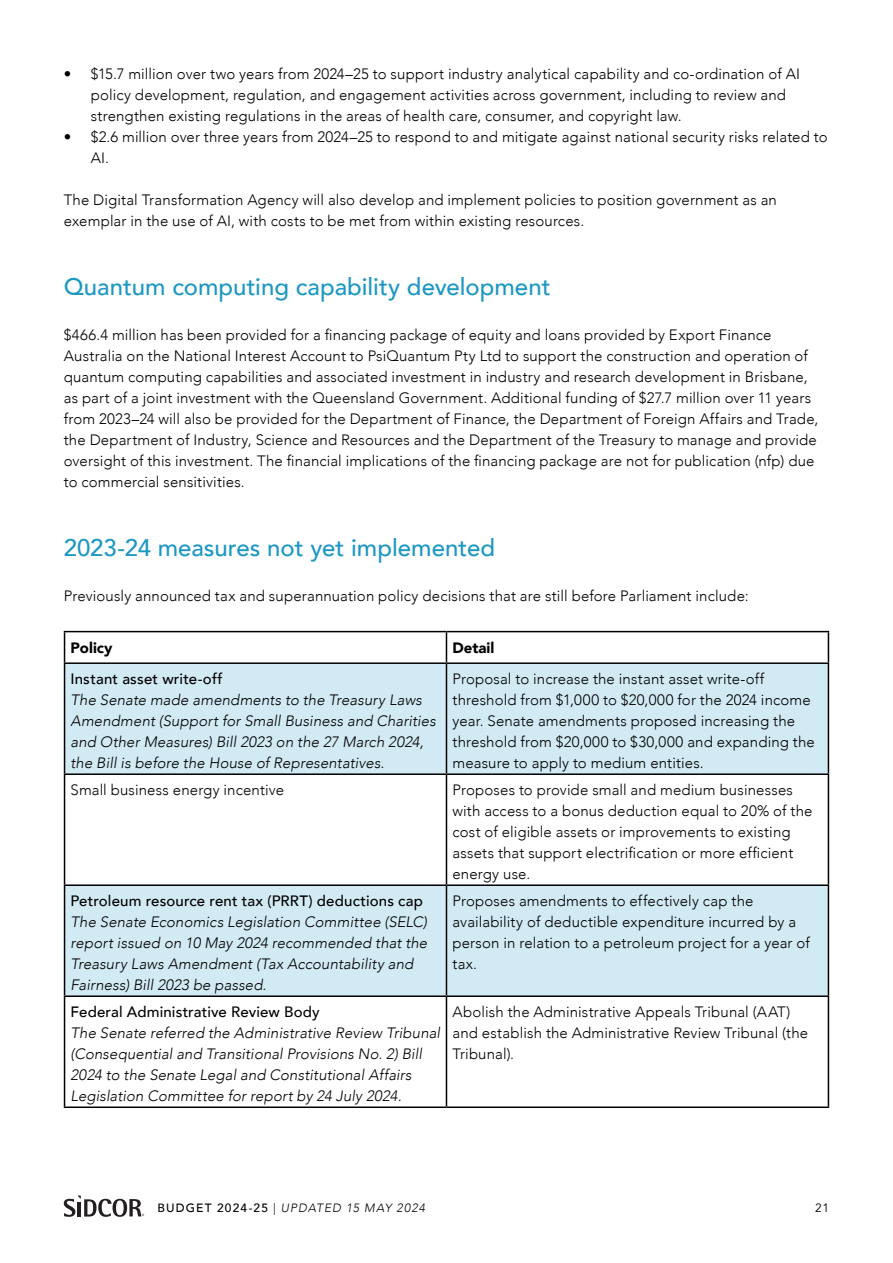
<style>
.page{position:relative;width:893px;height:1263px;background:#fff}
.page>*{position:absolute;margin:0;border:0;box-sizing:border-box;transform-origin:0 0}
.t1{font:500 24px "Avenir";color:#1d98c2}
.t2{font:300 15px/21px "Avenir";letter-spacing:.01em;color:#000}
.t3{font:italic 300 15px/21px "Avenir";letter-spacing:.005em;color:#000}
.t4{font:500 15px "Avenir";letter-spacing:.01em;color:#000}
.t5{font:900 15px "Avenir";color:#000}
.t6{font:italic 300 12px "Avenir";letter-spacing:.08em;color:#000}
.t7{font:12px "Avenir";color:#000}
.s1{font-weight:500;font-style:normal}
.s2{font-style:normal}
</style>
<div class="page">
<svg style="left:64px;top:1195px;width:80px;height:22px"></svg>
<svg style="left:65px;top:664px;width:763px;height:331px;fill:#d2eaf3"></svg>
<hr style="left:64px;top:631px;width:382px;height:1px;background:#000">
<hr style="left:64px;top:632px;width:1px;height:30px;background:#000">
<hr style="left:446px;top:631px;width:383px;height:1px;background:#000">
<hr style="left:446px;top:632px;width:1px;height:30px;background:#000">
<hr style="left:828px;top:632px;width:1px;height:30px;background:#000">
<hr style="left:64px;top:662px;width:382px;height:2px;background:#000">
<hr style="left:64px;top:664px;width:1px;height:109px;background:#000">
<hr style="left:446px;top:662px;width:383px;height:2px;background:#000">
<hr style="left:446px;top:664px;width:1px;height:109px;background:#000">
<hr style="left:828px;top:664px;width:1px;height:109px;background:#000">
<hr style="left:64px;top:773px;width:382px;height:2px;background:#000">
<hr style="left:64px;top:775px;width:1px;height:109px;background:#000">
<hr style="left:446px;top:773px;width:383px;height:2px;background:#000">
<hr style="left:446px;top:775px;width:1px;height:109px;background:#000">
<hr style="left:828px;top:775px;width:1px;height:109px;background:#000">
<hr style="left:64px;top:884px;width:382px;height:2px;background:#000">
<hr style="left:64px;top:886px;width:1px;height:109px;background:#000">
<hr style="left:446px;top:884px;width:383px;height:2px;background:#000">
<hr style="left:446px;top:886px;width:1px;height:109px;background:#000">
<hr style="left:828px;top:886px;width:1px;height:109px;background:#000">
<hr style="left:64px;top:995px;width:382px;height:2px;background:#000">
<hr style="left:64px;top:997px;width:1px;height:109px;background:#000">
<hr style="left:446px;top:995px;width:383px;height:2px;background:#000">
<hr style="left:446px;top:997px;width:1px;height:109px;background:#000">
<hr style="left:828px;top:997px;width:1px;height:109px;background:#000">
<hr style="left:64px;top:1106px;width:382px;height:2px;background:#000">
<hr style="left:446px;top:1106px;width:383px;height:2px;background:#000">
<p class="t2" style="left:91px;top:63px;width:711px;text-indent:-27px">• $15.7 million over two years from 2024–25 to support industry analytical capability and co-ordination of AI policy development, regulation, and engagement activities across government, including to review and strengthen existing regulations in the areas of health care, consumer, and copyright law.</p>
<p class="t2" style="left:91px;top:126px;width:738px;text-indent:-27px">• $2.6 million over three years from 2024–25 to respond to and mitigate against national security risks related to<br>AI.</p>
<p class="t2" style="left:64px;top:189px;width:715px">The Digital Transformation Agency will also develop and implement policies to position government as an exemplar in the use of AI, with costs to be met from within existing resources.</p>
<h1 class="t1" style="left:64px;top:266px;width:488px">Quantum computing capability development</h1>
<p class="t2" style="left:64px;top:324px;width:756px">$466.4 million has been provided for a financing package of equity and loans provided by Export Finance Australia on the National Interest Account to PsiQuantum Pty Ltd to support the construction and operation of quantum computing capabilities and associated investment in industry and research development in Brisbane, as part of a joint investment with the Queensland Government. Additional funding of $27.7 million over 11 years from 2023–24 will also be provided for the Department of Finance, the Department of Foreign Affairs and Trade, the Department of Industry, Science and Resources and the Department of the Treasury to manage and provide oversight of this investment. The financial implications of the financing package are not for publication (nfp) due to commercial sensitivities.</p>
<h1 class="t1" style="left:64px;top:527px;width:433px">2023-24 measures not yet implemented</h1>
<p class="t2" style="left:64px;top:585px;width:686px">Previously announced tax and superannuation policy decisions that are still before Parliament include:</p>
<p class="t5" style="left:71px;top:634px;width:43px">Policy</p>
<p class="t5" style="left:452px;top:634px;width:43px">Detail</p>
<p class="t4" style="left:71px;top:666px;width:153px">Instant asset write-off</p>
<p class="t3" style="left:71px;top:689px;width:367px">The Senate made amendments to the Treasury Laws Amendment (Support for Small Business and Charities and Other Measures) Bill 2023 on the 27 March 2024, the Bill is before the House of Representatives.</p>
<p class="t2" style="left:452px;top:668px;width:364px">Proposal to increase the instant asset write-off threshold from $1,000 to $20,000 for the 2024 income year. Senate amendments proposed increasing the threshold from $20,000 to $30,000 and expanding the measure to apply to medium entities.</p>
<p class="t2" style="left:71px;top:779px;width:215px">Small business energy incentive</p>
<p class="t2" style="left:452px;top:779px;width:361px">Proposes to provide small and medium businesses with access to a bonus deduction equal to 20% of the cost of eligible assets or improvements to existing assets that support electrification or more efficient energy use.</p>
<p class="t4" style="left:71px;top:888px;width:354px">Petroleum resource rent tax (PRRT) deductions cap</p>
<p class="t3" style="left:71px;top:911px;width:358px">The Senate Economics Legislation Committee (SELC) report issued on 10 May 2024 recommended that the Treasury Laws Amendment (Tax Accountability and Fairness) Bill 2023 be passed.</p>
<p class="t2" style="left:452px;top:890px;width:359px">Proposes amendments to effectively cap the availability of deductible expenditure incurred by a person in relation to a petroleum project for a year of tax.</p>
<p class="t4" style="left:71px;top:999px;width:251px">Federal Administrative Review Body</p>
<p class="t3" style="left:71px;top:1022px;width:371px">The Senate referred the Administrative Review Tribunal (Consequential and Transitional Provisions No. 2) Bill 2024 to the Senate Legal and Constitutional Affairs Legislation Committee for report by 24 July 2024.</p>
<p class="t2" style="left:452px;top:1001px;width:357px">Abolish the Administrative Appeals Tribunal (AAT) and establish the Administrative Review Tribunal (the<br>Tribunal).</p>
<p class="t6" style="left:157px;top:1201px;width:269px"><span class="s1">BUDGET 2024-25</span> <span class="s2">|</span> UPDATED 15 MAY 2024</p>
<p class="t7" style="left:815px;top:1201px;width:16px">21</p>
</div>
